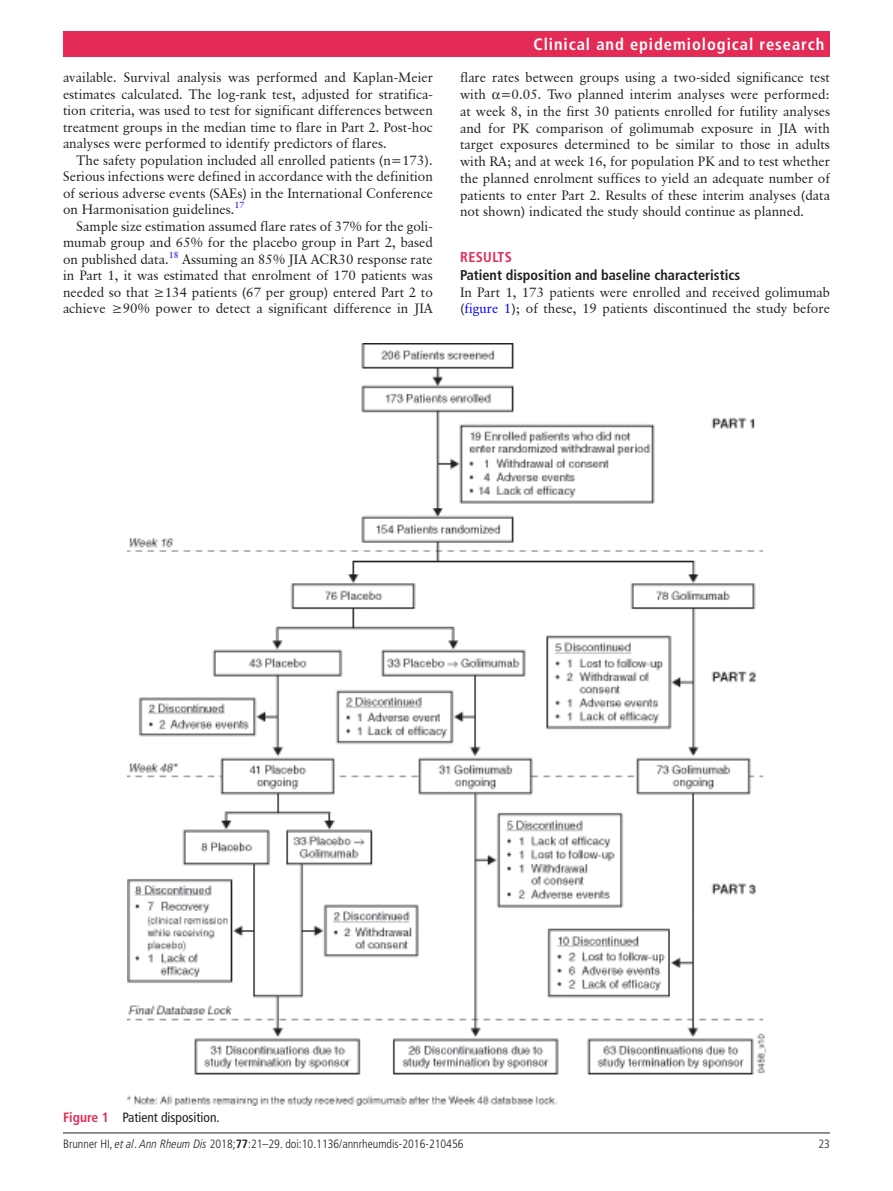
<style>
.page{position:relative;width:893px;height:1191px;background:#fff}
.page>*{position:absolute;margin:0;border:0;box-sizing:border-box;transform-origin:0 0}
.t1{font:700 condensed 16.5px "Frutiger LT Pro";letter-spacing:.055em;color:#fff}
.t2{font:700 condensed 14.25px "Frutiger LT Pro";color:#231f20}
.t3{font:700 condensed 14.25px "Frutiger LT Pro";letter-spacing:.025em;color:#e42b56}
.t4{font:13.5px/16.5px "Classical Garamond BT";color:#231f20;text-align:justify}
.t5{font:condensed 13.5px "Frutiger LT Pro";color:#231f20}
.t6{font:300 condensed 12px "Frutiger LT Pro";color:#231f20}
.s1{color:#00f}
.s2{font-weight:700;color:#e42b56}
.s3{font-style:italic}
.s4{font-weight:700}
</style>
<div class="page">
<hr style="left:63px;top:1132px;width:767px;height:1px;background:#231f20">
<div style="left:63px;top:31px;width:767px;height:25px;background:#e42b56"></div>
<img style="left:128px;top:343px;width:637px;height:762px">
<p class="t4" style="left:63px;top:69px;width:371px">available. Survival analysis was performed and Kaplan-Meier estimates calculated. The log-rank test, adjusted for stratifica&shy;tion criteria, was used to test for significant differences between treatment groups in the median time to flare in Part 2. Post-hoc analyses were performed to identify predictors of flares.</p>
<p class="t4" style="left:63px;top:152px;width:371px;text-indent:14px">The safety population included all enrolled patients (n=173).<br>Serious infections were defined in accordance with the definition of serious adverse events (SAEs) in the International Conference on Harmonisation guidelines.<sup>17</sup></p>
<p class="t4" style="left:63px;top:218px;width:371px;text-indent:14px">Sample size estimation assumed flare rates of 37% for the goli&shy;mumab group and 65% for the placebo group in Part 2, based on published data.<sup>18</sup> Assuming an 85% JIA ACR30 response rate in Part 1, it was estimated that enrolment of 170 patients was needed so that ≥134 patients (67 per group) entered Part 2 to achieve ≥90% power to detect a significant difference in JIA</p>
<p class="t1" style="left:534px;top:34px;width:292px">Clinical and epidemiological research</p>
<p class="t4" style="left:460px;top:69px;width:371px">flare rates between groups using a two-sided significance test with =0.05. Two planned interim analyses were performed: at week 8, in the first 30 patients enrolled for futility analyses and for PK comparison of golimumab exposure in JIA with target exposures determined to be similar to those in adults with RA; and at week 16, for population PK and to test whether the planned enrolment suffices to yield an adequate number of patients to enter Part 2. Results of these interim analyses (data not shown) indicated the study should continue as planned.</p>
<p class="t3" style="left:460px;top:249px;width:53px">Results</p>
<p class="t2" style="left:460px;top:266px;width:282px">Patient disposition and baseline characteristics</p>
<p class="t4" style="left:460px;top:283px;width:371px">In Part 1, 173 patients were enrolled and received golimumab (<span class="s1">figure 1</span>); of these, 19 patients discontinued the study before</p>
<p class="t5" style="left:63px;top:1109px;width:158px"><span class="s2">Figure 1</span> Patient disposition.</p>
<p class="t6" style="left:63px;top:1136px;width:402px">Brunner HI, <span class="s3">et al</span>. <span class="s3">Ann Rheum Dis</span> 2018;<span class="s4">77</span>:21–29. doi:10.1136/annrheumdis-2016-210456</p>
<p class="t6" style="left:818px;top:1136px;width:13px">23</p>
</div>
